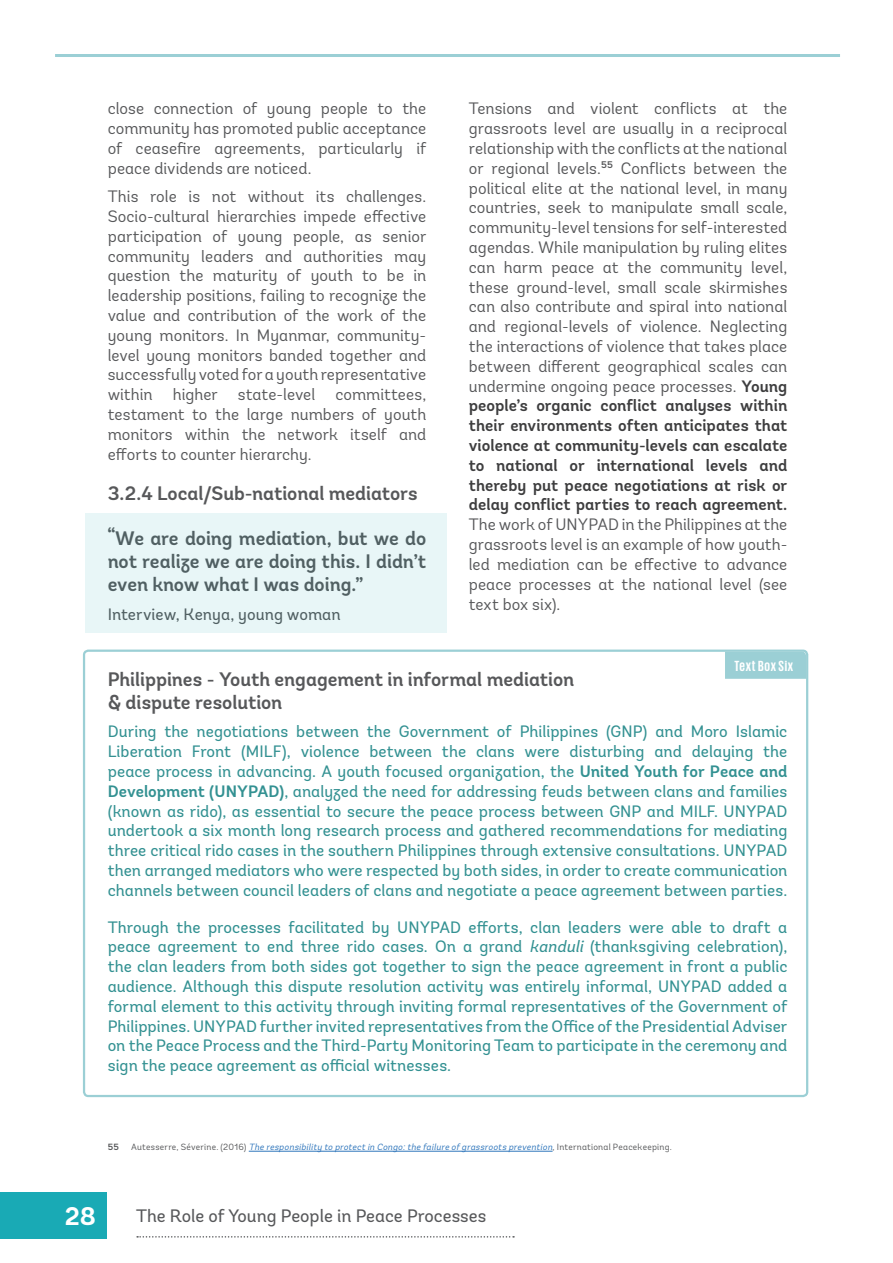
<style>
.page{position:relative;width:893px;height:1263px;background:#fff}
.page>*{position:absolute;margin:0;border:0;box-sizing:border-box;transform-origin:0 0}
.t1{font:700 25.5px "Andes";color:#fff}
.Sub_subhead{font:600 19.5px/23.4px "Andes";letter-spacing:-.005em;color:#57585a}
.Body_Quote{font:600 19.5px/23.4px "Andes";letter-spacing:-.005em;color:#57585a;text-align:justify}
.t2{font:18px "Andes";color:#57585a}
.Body_copy{font:16.5px/19.8px "Andes";color:#57585a;text-align:justify}
.Text_box_body{font:16.5px/19.8px "Andes";color:#339192;text-align:justify}
.Body_Quote_Name{font:16.5px "Andes";color:#57585a}
.t3{font:700 15px "Giorgio Sans";letter-spacing:.05em;color:#fff}
.Footnotes{font:italic 9px "Andes";color:#2e75bb}
.Footnotes-2{font:600 9px "Andes";color:#57585a}
.s1{font-weight:600;color:#3e3e3f}
.s2{font-weight:600}
.s3{font-style:italic}
.s4{font-style:normal;color:#57585a}
</style>
<div class="page">
<hr style="left:55px;top:54px;width:785px;height:3px;background:#9bcfd5">
<div style="left:83px;top:649px;width:725px;height:448px;border:2px solid #9bcfd5;border-radius:4px"></div>
<hr style="left:249px;top:1151px;width:304px;height:1px;background:#2e75bb">
<div style="left:85px;top:513px;width:362px;height:119px;background:#e8f6f7"></div>
<div style="left:725px;top:652px;width:81px;height:27px;background:#9bcfd5"></div>
<div style="left:0;top:1192px;width:107px;height:46px;background:#19aab5"></div>
<svg style="left:137px;top:1236px;width:377px;height:1px"></svg>
<p class="Body_copy" style="left:108px;top:99px;width:320px">close connection of young people to the community has promoted public acceptance of ceasefire agreements, particularly if peace dividends are noticed.</p>
<p class="Body_copy" style="left:108px;top:187px;width:320px">This role is not without its challenges.<br>Socio-cultural hierarchies impede effective participation of young people, as senior community leaders and authorities may question the maturity of youth to be in leadership positions, failing to recognize the value and contribution of the work of the young monitors. In Myanmar, community&shy;level young monitors banded together and successfully voted for a youth representative within higher state-level committees, testament to the large numbers of youth monitors within the network itself and efforts to counter hierarchy.</p>
<p class="Sub_subhead" style="left:108px;top:482px;width:311px">3.2.4 Local/Sub-national mediators</p>
<p class="Body_Quote" style="left:108px;top:527px;width:320px">“We are doing mediation, but we do not realize we are doing this. I didn’t even know what I was doing.”</p>
<p class="Body_Quote_Name" style="left:108px;top:604px;width:234px">Interview, Kenya, young woman</p>
<p class="Body_copy" style="left:469px;top:99px;width:320px">Tensions and violent conflicts at the grassroots level are usually in a reciprocal relationship with the conflicts at the national or regional levels.<sup>55</sup> Conflicts between the political elite at the national level, in many countries, seek to manipulate small scale, community-level tensions for self-interested agendas. While manipulation by ruling elites can harm peace at the community level, these ground-level, small scale skirmishes can also contribute and spiral into national and regional-levels of violence. Neglecting the interactions of violence that takes place between different geographical scales can undermine ongoing peace processes. <span class="s1">Young people’s organic conflict analyses within their environments often anticipates that violence at community-levels can escalate to national or international levels and thereby put peace negotiations at risk or delay conflict parties to reach agreement.<br></span>The work of UNYPAD in the Philippines at the grassroots level is an example of how youth&shy;led mediation can be effective to advance peace processes at the national level (see text box six).</p>
<p class="t3" style="left:735px;top:658px;width:60px">Text Box Six</p>
<p class="Sub_subhead" style="left:108px;top:668px;width:468px">Philippines - Youth engagement in informal mediation &amp; dispute resolution</p>
<p class="Text_box_body" style="left:108px;top:722px;width:681px">During the negotiations between the Government of Philippines (GNP) and Moro Islamic Liberation Front (MILF), violence between the clans were disturbing and delaying the peace process in advancing. A youth focused organization, the <span class="s2">United Youth for Peace and Development (UNYPAD)</span>, analyzed the need for addressing feuds between clans and families (known as rido), as essential to secure the peace process between GNP and MILF. UNYPAD undertook a six month long research process and gathered recommendations for mediating three critical rido cases in the southern Philippines through extensive consultations. UNYPAD then arranged mediators who were respected by both sides, in order to create communication channels between council leaders of clans and negotiate a peace agreement between parties.</p>
<p class="Text_box_body" style="left:108px;top:917px;width:681px">Through the processes facilitated by UNYPAD efforts, clan leaders were able to draft a peace agreement to end three rido cases. On a grand <span class="s3">kanduli</span> (thanksgiving celebration), the clan leaders from both sides got together to sign the peace agreement in front a public audience. Although this dispute resolution activity was entirely informal, UNYPAD added a formal element to this activity through inviting formal representatives of the Government of Philippines. UNYPAD further invited representatives from the Office of the Presidential Adviser on the Peace Process and the Third-Party Monitoring Team to participate in the ceremony and sign the peace agreement as official witnesses.</p>
<p class="Footnotes-2" style="left:108px;top:1141px;width:13px">55</p>
<p class="Footnotes" style="left:131px;top:1142px;width:542px"><span class="s4">A u t e s s e r r e , S é v e r i n e . ( 2 0 1 6 )</span> The responsibility to protectin Congo:the failure ofgrassroots prevention<span class="s4">, I n t e r n a t i o n a l P e a c e k e e p i n g .</span></p>
<p class="t1" style="left:65px;top:1200px;width:33px">28</p>
<p class="t2" style="left:136px;top:1205px;width:352px">The Role of Young People in Peace Processes</p>
</div>
